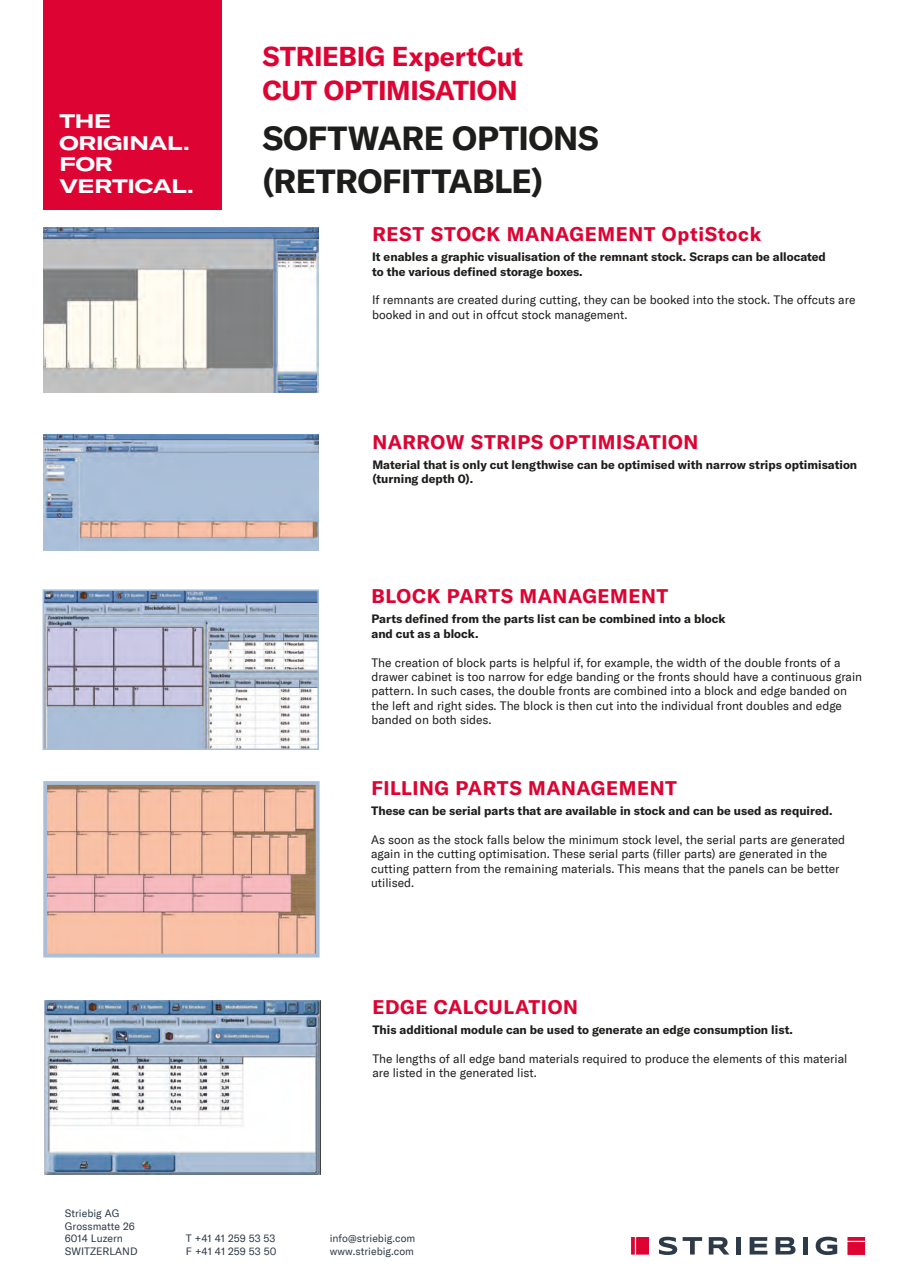
<style>
.page{position:relative;width:902px;height:1272px;background:#fff}
.page>*{position:absolute;margin:0;border:0;box-sizing:border-box;transform-origin:0 0}
.Lauftext{font:700 33px/42.9px "GT America";letter-spacing:-.015em;color:#1d1d1b}
.Lauftext-2{font:700 27px "GT America";letter-spacing:-.01em;color:#dd0433}
.Lauftext-3{font:700 19.5px "GT America";letter-spacing:.03em;color:#dd0433}
.t1{font:19.35px "GT America Exp Bd";letter-spacing:-.02em;color:#fff}
.t2{font:12px/14.4px "GT America";color:#1d1d1b}
.t3{font:700 12px/14.4px "GT America";color:#1d1d1b}
.t4{font:10.5px/12.6px "GT America";color:#2d3a47}
</style>
<div class="page">
<div style="left:44px;top:0;width:178px;height:209px;background:#dd0433"></div>
<svg style="left:631px;top:1237px;width:18px;height:17px"></svg>
<svg style="left:847px;top:1237px;width:18px;height:17px"></svg>
<svg style="left:658px;top:1236px;width:44px;height:18px"></svg>
<svg style="left:708px;top:1237px;width:21px;height:17px"></svg>
<hr style="left:736px;top:1236px;width:4px;height:18px;background:#2d3a47">
<svg style="left:749px;top:1237px;width:18px;height:17px"></svg>
<svg style="left:775px;top:1237px;width:20px;height:17px"></svg>
<hr style="left:803px;top:1236px;width:4px;height:18px;background:#2d3a47">
<svg style="left:815px;top:1236px;width:22px;height:18px"></svg>
<img style="left:43px;top:227px;width:276px;height:165px">
<img style="left:43px;top:435px;width:276px;height:115px">
<img style="left:46px;top:592px;width:270px;height:155px">
<div style="left:43px;top:589px;width:276px;height:161px;border:2px solid #aabed8"></div>
<img style="left:48px;top:786px;width:266px;height:166px">
<div style="left:43px;top:781px;width:276px;height:176px;border:4px solid #aabed8"></div>
<img style="left:44px;top:1000px;width:276px;height:174px">
<p class="Lauftext-2" style="left:262px;top:40px;width:262px">STRIEBIG ExpertCut</p>
<p class="t1" style="left:59px;top:109px;width:53px">THE</p>
<p class="t1" style="left:59px;top:131px;width:132px">ORIGINAL.</p>
<p class="t1" style="left:59px;top:152px;width:55px">FOR</p>
<p class="t1" style="left:59px;top:174px;width:136px">VERTICAL.</p>
<p class="Lauftext-2" style="left:262px;top:73px;width:257px">CUT OPTIMISATION</p>
<p class="Lauftext" style="left:262px;top:116px;width:338px">SOFTWARE OPTIONS (RETROFITTABLE)</p>
<p class="Lauftext-3" style="left:372px;top:222px;width:390px">REST STOCK MANAGEMENT OptiStock</p>
<p class="t3" style="left:372px;top:249px;width:455px">It enables a graphic visualisation of the remnant stock. Scraps can be allocated</p>
<p class="t3" style="left:372px;top:264px;width:212px">to the various defined storage boxes.</p>
<p class="t2" style="left:372px;top:293px;width:485px">If remnants are created during cutting, they can be booked into the stock. The offcuts are booked in and out in offcut stock management.</p>
<p class="Lauftext-3" style="left:372px;top:429px;width:327px">NARROW STRIPS OPTIMISATION</p>
<p class="t3" style="left:372px;top:457px;width:486px">Material that is only cut lengthwise can be optimised with narrow strips optimisation (turning depth 0).</p>
<p class="Lauftext-3" style="left:371px;top:584px;width:298px">BLOCK PARTS MANAGEMENT</p>
<p class="t3" style="left:371px;top:611px;width:355px">Parts defined from the parts list can be combined into a block</p>
<p class="t3" style="left:371px;top:626px;width:108px">and cut as a block.</p>
<p class="t2" style="left:371px;top:655px;width:492px">The creation of block parts is helpful if, for example, the width of the double fronts of a drawer cabinet is too narrow for edge banding or the fronts should have a continuous grain pattern. In such cases, the double fronts are combined into a block and edge banded on the left and right sides. The block is then cut into the individual front doubles and edge banded on both sides.</p>
<p class="Lauftext-3" style="left:371px;top:775px;width:307px">FILLING PARTS MANAGEMENT</p>
<p class="t3" style="left:371px;top:803px;width:463px">These can be serial parts that are available in stock and can be used as required.</p>
<p class="t2" style="left:371px;top:832px;width:475px">As soon as the stock falls below the minimum stock level, the serial parts are generated again in the cutting optimisation. These serial parts (filler parts) are generated in the cutting pattern from the remaining materials. This means that the panels can be better utilised.</p>
<p class="Lauftext-3" style="left:372px;top:994px;width:207px">EDGE CALCULATION</p>
<p class="t3" style="left:372px;top:1022px;width:422px">This additional module can be used to generate an edge consumption list.</p>
<p class="t2" style="left:372px;top:1051px;width:476px">The lengths of all edge band materials required to produce the elements of this material are listed in the generated list.</p>
<p class="t4" style="left:65px;top:1207px;width:74px">Striebig AG<br>Grossmatte 26<br>6014 Luzern<br>SWITZERLAND</p>
<p class="t4" style="left:186px;top:1232px;width:92px">T +41 41 259 53 53<br>F +41 41 259 53 50</p>
<p class="t4" style="left:330px;top:1232px;width:87px">info@striebig.com www.striebig.com</p>
</div>
